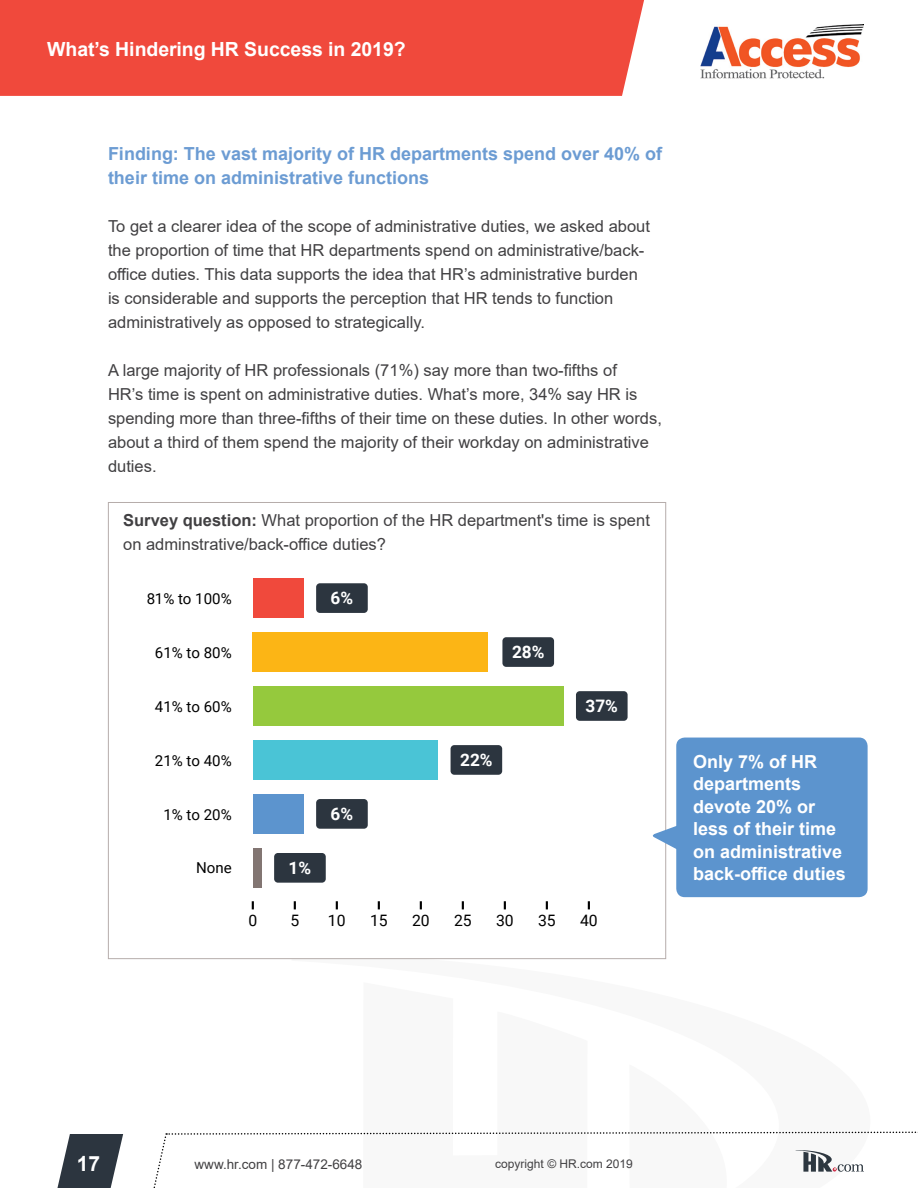
<style>
.page{position:relative;width:918px;height:1188px;background:#fff}
.page>*{position:absolute;margin:0;border:0;box-sizing:border-box;transform-origin:0 0}
.t1{font:700 21px "Arial";color:#fff}
.t2{font:700 19.5px "Arial";letter-spacing:-.005em;color:#fff}
.t3{font:700 18px/24px "Arial";color:#6c9cd3}
.t4{font:700 18px/22.5px "Arial";color:#fff}
.t5{font:700 17.25px "Roboto";color:#fff}
.t6{font:16.5px/24px "Arial";color:#414042}
.t7{font:15.75px "Roboto";color:#000}
.t8{font:15px "Roboto";color:#000}
.t9{font:13.5px "Arial";color:#414042}
.t10{font:12px "Arial";color:#414042}
.s1{font-weight:700}
</style>
<div class="page">
<div style="left:0;top:0;width:644px;height:96px;background:#f0493c"></div>
<svg style="left:57px;top:1134px;width:66px;height:54px"></svg>
<svg style="left:153px;top:1131px;width:765px;height:57px"></svg>
<div style="left:316px;top:583px;width:52px;height:30px;background:#2c353f;border-radius:4px"></div>
<div style="left:502px;top:637px;width:52px;height:30px;background:#2c353f;border-radius:4px"></div>
<div style="left:576px;top:691px;width:52px;height:30px;background:#2c353f;border-radius:4px"></div>
<div style="left:451px;top:745px;width:51px;height:30px;background:#2c353f;border-radius:4px"></div>
<div style="left:316px;top:799px;width:52px;height:30px;background:#2c353f;border-radius:4px"></div>
<div style="left:274px;top:853px;width:52px;height:30px;background:#2c353f;border-radius:4px"></div>
<svg style="left:252px;top:901px;width:2px;height:8px"></svg>
<svg style="left:294px;top:901px;width:2px;height:8px"></svg>
<svg style="left:336px;top:901px;width:2px;height:8px"></svg>
<svg style="left:378px;top:901px;width:2px;height:8px"></svg>
<svg style="left:420px;top:901px;width:2px;height:8px"></svg>
<svg style="left:462px;top:901px;width:2px;height:8px"></svg>
<svg style="left:504px;top:901px;width:2px;height:8px"></svg>
<svg style="left:546px;top:901px;width:2px;height:8px"></svg>
<svg style="left:588px;top:901px;width:2px;height:8px"></svg>
<div style="left:253px;top:848px;width:8px;height:39px;background:#827572"></div>
<div style="left:253px;top:794px;width:50px;height:40px;background:#5c94ce"></div>
<div style="left:253px;top:740px;width:185px;height:40px;background:#4ac4d6"></div>
<div style="left:253px;top:686px;width:311px;height:40px;background:#95c93d"></div>
<div style="left:253px;top:632px;width:235px;height:40px;background:#fcb515"></div>
<div style="left:253px;top:578px;width:50px;height:40px;background:#f0493c"></div>
<div style="left:676px;top:738px;width:192px;height:159px;background:#5c94ce;border-radius:9px"></div>
<svg style="left:652px;top:823px;width:25px;height:30px"></svg>
<img style="left:700px;top:25px;width:163px;height:54px">
<p class="t2" style="left:47px;top:35px;width:360px">What’s Hindering HR Success in 2019?</p>
<p class="t3" style="left:108px;top:142px;width:556px">Finding: The vast majority of HR departments spend over 40% of their time on administrative functions</p>
<p class="t6" style="left:108px;top:214px;width:544px">To get a clearer idea of the scope of administrative duties, we asked about the proportion of time that HR departments spend on administrative/back&shy;office duties. This data supports the idea that HR’s administrative burden is considerable and supports the perception that HR tends to function administratively as opposed to strategically.</p>
<p class="t6" style="left:108px;top:358px;width:555px">A large majority of HR professionals (71%) say more than two-fifths of<br>HR’s time is spent on administrative duties. What’s more, 34% say HR is spending more than three-fifths of their time on these duties. In other words, about a third of them spend the majority of their workday on administrative duties.</p>
<p class="t6" style="left:123px;top:508px;width:528px"><span class="s1">Survey question:</span> What proportion of the HR department's time is spent on adminstrative/back-office duties?</p>
<p class="t8" style="left:147px;top:588px;width:87px">81% to 100%</p>
<p class="t5" style="left:331px;top:586px;width:24px">6%</p>
<p class="t8" style="left:155px;top:642px;width:78px">61% to 80%</p>
<p class="t5" style="left:512px;top:640px;width:34px">28%</p>
<p class="t8" style="left:155px;top:696px;width:78px">41% to 60%</p>
<p class="t5" style="left:586px;top:694px;width:34px">37%</p>
<p class="t8" style="left:155px;top:750px;width:78px">21% to 40%</p>
<p class="t5" style="left:460px;top:748px;width:34px">22%</p>
<p class="t8" style="left:163px;top:804px;width:70px">1% to 20%</p>
<p class="t5" style="left:331px;top:802px;width:24px">6%</p>
<p class="t8" style="left:196px;top:858px;width:37px">None</p>
<p class="t5" style="left:289px;top:856px;width:24px">1%</p>
<p class="t7" style="left:248px;top:910px;width:10px">0</p>
<p class="t7" style="left:290px;top:910px;width:10px">5</p>
<p class="t7" style="left:328px;top:910px;width:19px">10</p>
<p class="t7" style="left:370px;top:910px;width:19px">15</p>
<p class="t7" style="left:412px;top:910px;width:19px">20</p>
<p class="t7" style="left:454px;top:910px;width:19px">25</p>
<p class="t7" style="left:496px;top:910px;width:19px">30</p>
<p class="t7" style="left:538px;top:910px;width:19px">35</p>
<p class="t7" style="left:580px;top:910px;width:19px">40</p>
<p class="t4" style="left:693px;top:750px;width:154px">Only 7% of HR departments devote 20% or less of their time on administrative back-office duties</p>
<p class="t1" style="left:77px;top:1149px;width:25px">17</p>
<p class="t9" style="left:195px;top:1155px;width:169px">www.hr.com | 877-472-6648</p>
<p class="t10" style="left:495px;top:1156px;width:139px">copyright © HR.com 2019</p>
</div>
